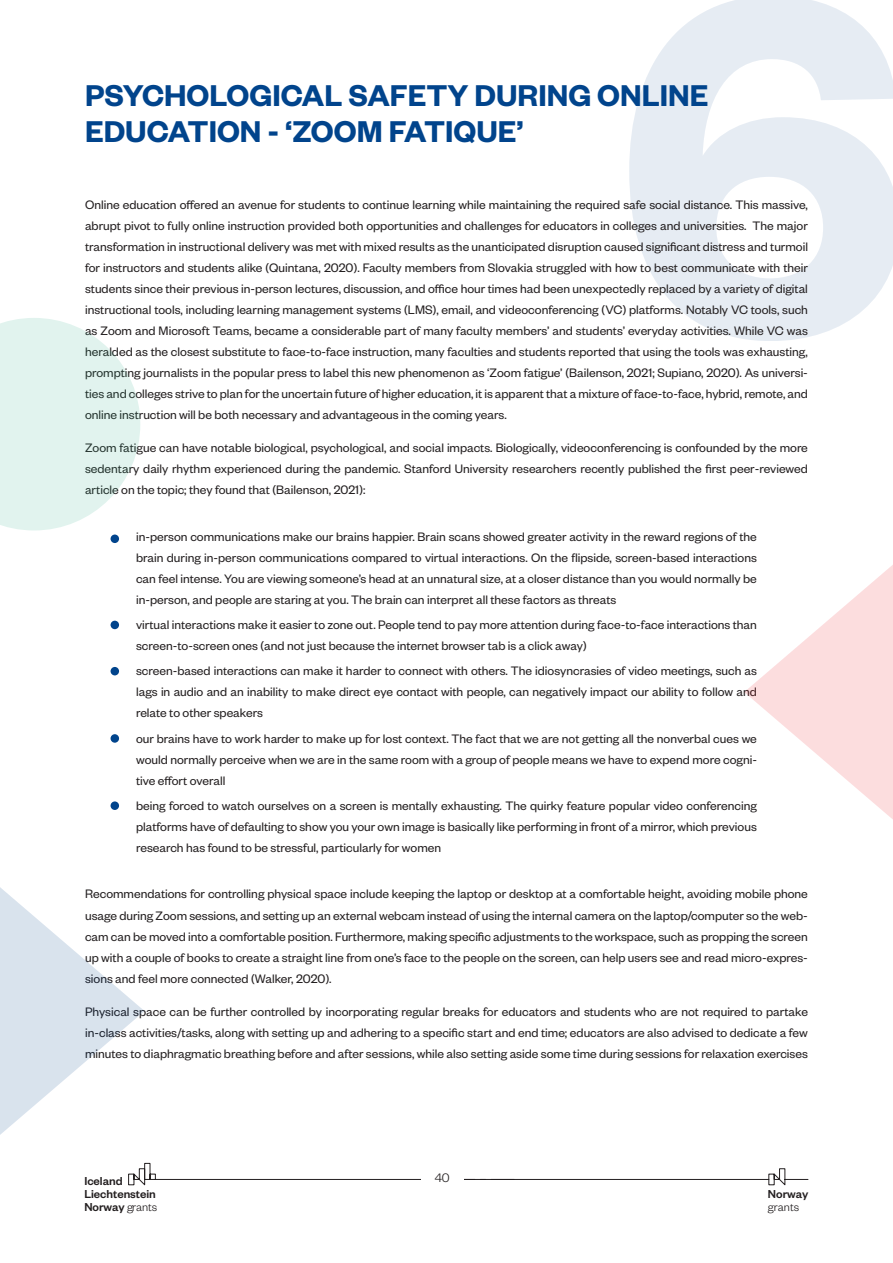
<style>
.page{position:relative;width:893px;height:1263px;background:#fff}
.page>*{position:absolute;margin:0;border:0;box-sizing:border-box;transform-origin:0 0}
.t1{font:600 528px "Founders Grotesk";color:#01448c}
.t2{font:600 33px/36px "Founders Grotesk";color:#01448c}
.t3{font:13.5px/21px "Founders Grotesk";color:#231f20;text-align:justify}
.t4{font:300 13.5px "Founders Grotesk";color:#231f20}
.t5{font:500 12.6px/13px "Founders Grotesk";color:#231f20}
.t6{font:300 12.6px "Founders Grotesk";color:#231f20}
.s1{font-weight:300}
</style>
<div class="page">
<svg style="left:128px;top:1163px;width:681px;height:23px"></svg>
<div style="left:421px;top:1161px;width:42px;height:34px;background:#fff"></div>
<div style="left:111px;top:534px;width:8px;height:9px;background:#01448c;border-radius:50%"></div>
<div style="left:111px;top:621px;width:8px;height:8px;background:#01448c;border-radius:50%"></div>
<div style="left:111px;top:667px;width:8px;height:8px;background:#01448c;border-radius:50%"></div>
<div style="left:111px;top:734px;width:8px;height:9px;background:#01448c;border-radius:50%"></div>
<div style="left:111px;top:801px;width:8px;height:9px;background:#01448c;border-radius:50%"></div>
<svg style="left:744px;top:565px;width:149px;height:254px"></svg>
<svg style="left:0;top:887px;width:144px;height:248px"></svg>
<svg style="left:0;top:318px;width:140px;height:212px;background:#e5f4f0"></svg>
<h1 class="t1" style="left:615px;top:-168px;width:297px">6</h1>
<h2 class="t2" style="left:85px;top:76px;width:625px">PSYCHOLOGICAL SAFETY DURING ONLINE<br>EDUCATION - ‘ZOOM FATIQUE’</h2>
<p class="t3" style="left:85px;top:193px;width:724px">Online education offered an avenue for students to continue learning while maintaining the required safe social distance. This massive, abrupt pivot to fully online instruction provided both opportunities and challenges for educators in colleges and universities. The major transformation in instructional delivery was met with mixed results as the unanticipated disruption caused significant distress and turmoil for instructors and students alike (Quintana, 2020). Faculty members from Slovakia struggled with how to best communicate with their students since their previous in-person lectures, discussion, and office hour times had been unexpectedly replaced by a variety of digital instructional tools, including learning management systems (LMS), email, and videoconferencing (VC) platforms. Notably VC tools, such as Zoom and Microsoft Teams, became a considerable part of many faculty members’ and students’ everyday activities. While VC was heralded as the closest substitute to face-to-face instruction, many faculties and students reported that using the tools was exhausting, prompting journalists in the popular press to label this new phenomenon as ‘Zoom fatigue’ (Bailenson, 2021; Supiano, 2020). As universi&shy;ties and colleges strive to plan for the uncertain future of higher education, it is apparent that a mixture of face-to-face, hybrid, remote, and online instruction will be both necessary and advantageous in the coming years.</p>
<p class="t3" style="left:85px;top:437px;width:724px">Zoom fatigue can have notable biological, psychological, and social impacts. Biologically, videoconferencing is confounded by the more sedentary daily rhythm experienced during the pandemic. Stanford University researchers recently published the first peer-reviewed article on the topic; they found that (Bailenson, 2021):</p>
<p class="t3" style="left:136px;top:525px;width:622px">in-person communications make our brains happier. Brain scans showed greater activity in the reward regions of the brain during in-person communications compared to virtual interactions. On the flipside, screen-based interactions can feel intense. You are viewing someone’s head at an unnatural size, at a closer distance than you would normally be in-person, and people are staring at you. The brain can interpret all these factors as threats</p>
<p class="t3" style="left:136px;top:614px;width:622px">virtual interactions make it easier to zone out. People tend to pay more attention during face-to-face interactions than screen-to-screen ones (and not just because the internet browser tab is a click away)</p>
<p class="t3" style="left:136px;top:660px;width:622px">screen-based interactions can make it harder to connect with others. The idiosyncrasies of video meetings, such as lags in audio and an inability to make direct eye contact with people, can negatively impact our ability to follow and relate to other speakers</p>
<p class="t3" style="left:136px;top:727px;width:622px">our brains have to work harder to make up for lost context. The fact that we are not getting all the nonverbal cues we would normally perceive when we are in the same room with a group of people means we have to expend more cogni&shy;tive effort overall</p>
<p class="t3" style="left:136px;top:794px;width:622px">being forced to watch ourselves on a screen is mentally exhausting. The quirky feature popular video conferencing platforms have of defaulting to show you your own image is basically like performing in front of a mirror, which previous research has found to be stressful, particularly for women</p>
<p class="t3" style="left:85px;top:883px;width:724px">Recommendations for controlling physical space include keeping the laptop or desktop at a comfortable height, avoiding mobile phone usage during Zoom sessions, and setting up an external webcam instead of using the internal camera on the laptop/computer so the web&shy;cam can be moved into a comfortable position. Furthermore, making specific adjustments to the workspace, such as propping the screen up with a couple of books to create a straight line from one’s face to the people on the screen, can help users see and read micro-expres&shy;sions and feel more connected (Walker, 2020).</p>
<p class="t3" style="left:85px;top:1001px;width:724px">Physical space can be further controlled by incorporating regular breaks for educators and students who are not required to partake in-class activities/tasks, along with setting up and adhering to a specific start and end time; educators are also advised to dedicate a few minutes to diaphragmatic breathing before and after sessions, while also setting aside some time during sessions for relaxation exercises</p>
<p class="t5" style="left:84px;top:1174px;width:74px">Iceland<br>Liechtenstein<br>Norway <span class="s1">grants</span></p>
<p class="t4" style="left:435px;top:1170px;width:17px">40</p>
<p class="t5" style="left:768px;top:1187px;width:42px">Norway</p>
<p class="t6" style="left:768px;top:1200px;width:33px">grants</p>
</div>
